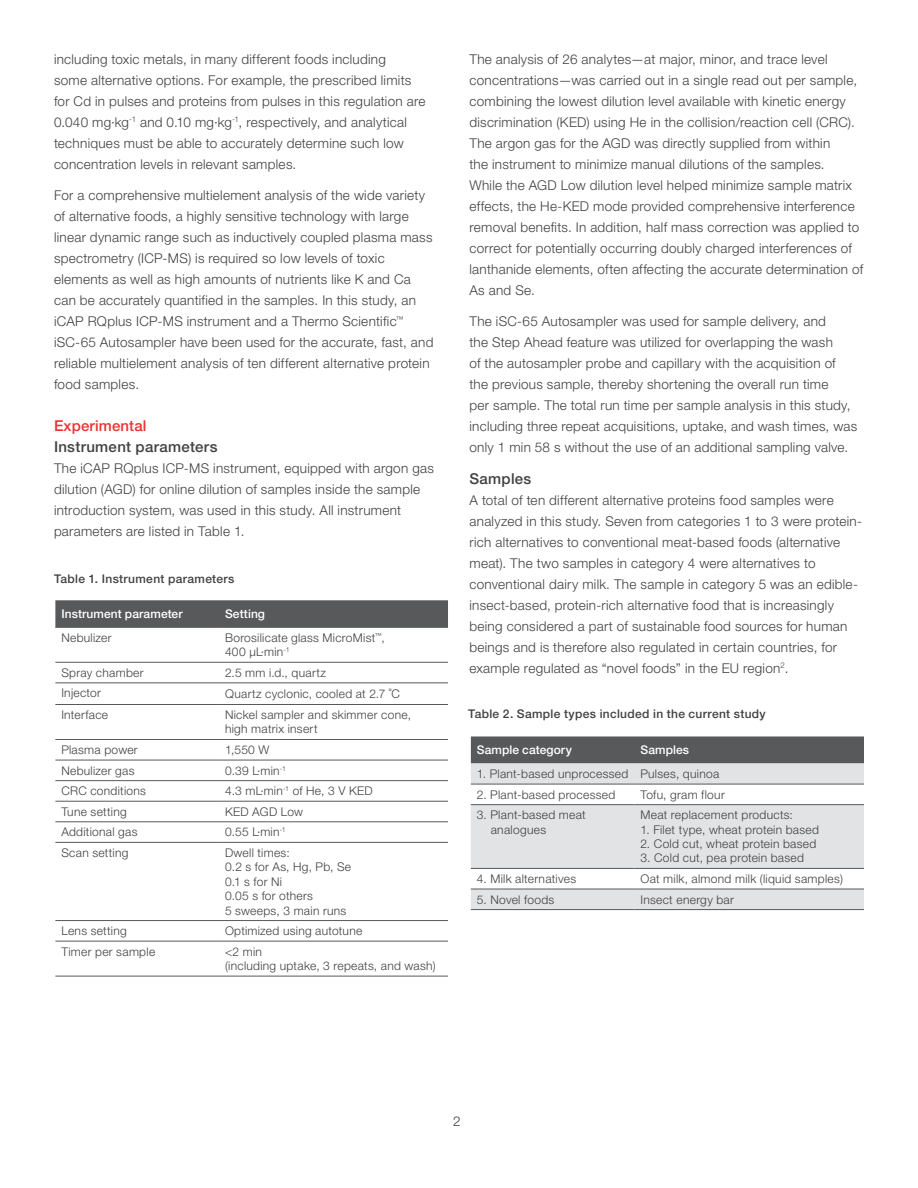
<style>
.page{position:relative;width:918px;height:1188px;background:#fff}
.page>*{position:absolute;margin:0;border:0;box-sizing:border-box;transform-origin:0 0}
.t1{font:500 15px "Helvetica Neue LTW1 G";letter-spacing:.02em;color:#414042}
.t2{font:500 15px "Helvetica Neue LTW1 G";letter-spacing:.01em;color:#ee3134}
.t3{font:300 13.5px/21px "Helvetica Neue LTW1 G";letter-spacing:.02em;color:#414042}
.t4{font:300 12px/14.4px "Helvetica Neue LTW1 G";letter-spacing:.025em;color:#414042}
.t5{font:500 12px "Helvetica Neue LTW1 G";letter-spacing:.03em;color:#414042}
.t6{font:500 12px "Helvetica Neue LTW1 G";letter-spacing:.01em;color:#fff}
</style>
<div class="page">
<div style="left:55px;top:600px;width:393px;height:27px;background:#58595b"></div>
<hr style="left:55px;top:627px;width:164px;height:1px;background:#58595b">
<hr style="left:219px;top:627px;width:229px;height:1px;background:#58595b">
<hr style="left:55px;top:662px;width:164px;height:1px;background:#58595b">
<hr style="left:55px;top:683px;width:164px;height:1px;background:#58595b">
<hr style="left:55px;top:704px;width:164px;height:1px;background:#58595b">
<hr style="left:55px;top:739px;width:164px;height:1px;background:#58595b">
<hr style="left:55px;top:760px;width:164px;height:1px;background:#58595b">
<hr style="left:55px;top:780px;width:164px;height:1px;background:#58595b">
<hr style="left:55px;top:801px;width:164px;height:1px;background:#58595b">
<hr style="left:55px;top:822px;width:164px;height:1px;background:#58595b">
<hr style="left:55px;top:842px;width:164px;height:1px;background:#58595b">
<hr style="left:55px;top:920px;width:164px;height:1px;background:#58595b">
<hr style="left:55px;top:941px;width:164px;height:1px;background:#58595b">
<hr style="left:55px;top:976px;width:164px;height:1px;background:#58595b">
<hr style="left:219px;top:662px;width:229px;height:1px;background:#58595b">
<hr style="left:219px;top:683px;width:229px;height:1px;background:#58595b">
<hr style="left:219px;top:704px;width:229px;height:1px;background:#58595b">
<hr style="left:219px;top:739px;width:229px;height:1px;background:#58595b">
<hr style="left:219px;top:760px;width:229px;height:1px;background:#58595b">
<hr style="left:219px;top:780px;width:229px;height:1px;background:#58595b">
<hr style="left:219px;top:801px;width:229px;height:1px;background:#58595b">
<hr style="left:219px;top:822px;width:229px;height:1px;background:#58595b">
<hr style="left:219px;top:842px;width:229px;height:1px;background:#58595b">
<hr style="left:219px;top:920px;width:229px;height:1px;background:#58595b">
<hr style="left:219px;top:941px;width:229px;height:1px;background:#58595b">
<hr style="left:219px;top:976px;width:229px;height:1px;background:#58595b">
<svg style="left:471px;top:736px;width:393px;height:28px;background:#5e5f61"></svg>
<div style="left:471px;top:764px;width:393px;height:145px;background:#e2e3e4"></div>
<svg style="left:471px;top:785px;width:393px;height:104px"></svg>
<hr style="left:471px;top:868px;width:164px;height:1px;background:#58595b">
<hr style="left:471px;top:889px;width:164px;height:1px;background:#58595b">
<hr style="left:471px;top:909px;width:164px;height:1px;background:#58595b">
<hr style="left:634px;top:868px;width:230px;height:1px;background:#58595b">
<hr style="left:634px;top:889px;width:230px;height:1px;background:#58595b">
<hr style="left:634px;top:909px;width:230px;height:1px;background:#58595b">
<hr style="left:471px;top:784px;width:164px;height:1px;background:#58595b">
<hr style="left:634px;top:784px;width:230px;height:1px;background:#58595b">
<hr style="left:471px;top:804px;width:164px;height:1px;background:#58595b">
<hr style="left:634px;top:804px;width:230px;height:1px;background:#58595b">
<p class="t3" style="left:54px;top:48px;width:373px">including toxic metals, in many different foods including<br>some alternative options. For example, the prescribed limits for Cd in pulses and proteins from pulses in this regulation are 0.040 mg·kg<sup>-1</sup> and 0.10 mg·kg<sup>-1</sup>, respectively, and analytical techniques must be able to accurately determine such low concentration levels in relevant samples.</p>
<p class="t3" style="left:54px;top:185px;width:381px">For a comprehensive multielement analysis of the wide variety of alternative foods, a highly sensitive technology with large linear dynamic range such as inductively coupled plasma mass spectrometry (ICP-MS) is required so low levels of toxic elements as well as high amounts of nutrients like K and Ca can be accurately quantified in the samples. In this study, an iCAP RQplus ICP-MS instrument and a Thermo Scientific<sup>™ </sup>iSC-65 Autosampler have been used for the accurate, fast, and reliable multielement analysis of ten different alternative protein food samples.</p>
<p class="t2" style="left:54px;top:417px;width:94px">Experimental</p>
<p class="t1" style="left:54px;top:438px;width:165px">Instrument parameters</p>
<p class="t3" style="left:54px;top:458px;width:381px">The iCAP RQplus ICP-MS instrument, equipped with argon gas dilution (AGD) for online dilution of samples inside the sample introduction system, was used in this study. All instrument parameters are listed in Table 1.</p>
<p class="t5" style="left:54px;top:572px;width:182px">Table 1. Instrument parameters</p>
<p class="t6" style="left:61px;top:607px;width:123px">Instrument parameter</p>
<p class="t6" style="left:225px;top:607px;width:42px">Setting</p>
<p class="t4" style="left:61px;top:630px;width:52px">Nebulizer</p>
<p class="t4" style="left:225px;top:630px;width:161px">Borosilicate glass MicroMist<sup>™</sup>,<br>400 μL·min<sup>-1</sup></p>
<p class="t4" style="left:61px;top:665px;width:84px">Spray chamber</p>
<p class="t4" style="left:225px;top:665px;width:102px">2.5 mm i.d., quartz</p>
<p class="t4" style="left:61px;top:686px;width:41px">Injector</p>
<p class="t4" style="left:225px;top:686px;width:176px">Quartz cyclonic, cooled at 2.7 ˚C</p>
<p class="t4" style="left:61px;top:708px;width:48px">Interface</p>
<p class="t4" style="left:225px;top:708px;width:188px">Nickel sampler and skimmer cone, high matrix insert</p>
<p class="t4" style="left:61px;top:743px;width:78px">Plasma power</p>
<p class="t4" style="left:225px;top:743px;width:46px">1,550 W</p>
<p class="t4" style="left:61px;top:763px;width:75px">Nebulizer gas</p>
<p class="t4" style="left:225px;top:763px;width:62px">0.39 L·min<sup>-1</sup></p>
<p class="t4" style="left:61px;top:784px;width:86px">CRC conditions</p>
<p class="t4" style="left:225px;top:784px;width:149px">4.3 mL∙min<sup>-1</sup> of He, 3 V KED</p>
<p class="t4" style="left:61px;top:804px;width:67px">Tune setting</p>
<p class="t4" style="left:225px;top:804px;width:80px">KED AGD Low</p>
<p class="t4" style="left:61px;top:825px;width:78px">Additional gas</p>
<p class="t4" style="left:225px;top:825px;width:62px">0.55 L·min<sup>-1</sup></p>
<p class="t4" style="left:61px;top:845px;width:69px">Scan setting</p>
<p class="t4" style="left:225px;top:845px;width:128px">Dwell times:<br>0.2 s for As, Hg, Pb, Se<br>0.1 s for Ni<br>0.05 s for others<br>5 sweeps, 3 main runs</p>
<p class="t4" style="left:61px;top:924px;width:67px">Lens setting</p>
<p class="t4" style="left:225px;top:924px;width:139px">Optimized using autotune</p>
<p class="t4" style="left:61px;top:944px;width:95px">Timer per sample</p>
<p class="t4" style="left:225px;top:944px;width:212px">&lt;2 min<br>(including uptake, 3 repeats, and wash)</p>
<p class="t3" style="left:470px;top:48px;width:395px">The analysis of 26 analytes—at major, minor, and trace level concentrations—was carried out in a single read out per sample, combining the lowest dilution level available with kinetic energy discrimination (KED) using He in the collision/reaction cell (CRC).<br>The argon gas for the AGD was directly supplied from within<br>the instrument to minimize manual dilutions of the samples.<br>While the AGD Low dilution level helped minimize sample matrix effects, the He-KED mode provided comprehensive interference removal benefits. In addition, half mass correction was applied to correct for potentially occurring doubly charged interferences of lanthanide elements, often affecting the accurate determination of As and Se.</p>
<p class="t3" style="left:470px;top:311px;width:389px">The iSC-65 Autosampler was used for sample delivery, and<br>the Step Ahead feature was utilized for overlapping the wash<br>of the autosampler probe and capillary with the acquisition of the previous sample, thereby shortening the overall run time<br>per sample. The total run time per sample analysis in this study, including three repeat acquisitions, uptake, and wash times, was only 1 min 58 s without the use of an additional sampling valve.</p>
<p class="t1" style="left:470px;top:469px;width:63px">Samples</p>
<p class="t3" style="left:470px;top:489px;width:394px">A total of ten different alternative proteins food samples were analyzed in this study. Seven from categories 1 to 3 were protein&shy;rich alternatives to conventional meat-based foods (alternative meat). The two samples in category 4 were alternatives to conventional dairy milk. The sample in category 5 was an edible&shy;insect-based, protein-rich alternative food that is increasingly being considered a part of sustainable food sources for human beings and is therefore also regulated in certain countries, for example regulated as “novel foods” in the EU region<sup>2</sup>.</p>
<p class="t5" style="left:468px;top:707px;width:299px">Table 2. Sample types included in the current study</p>
<p class="t6" style="left:477px;top:743px;width:97px">Sample category</p>
<p class="t6" style="left:641px;top:743px;width:50px">Samples</p>
<p class="t4" style="left:477px;top:767px;width:244px">1. Plant-based unprocessed Pulses, quinoa</p>
<p class="t4" style="left:477px;top:787px;width:140px">2. Plant-based processed</p>
<p class="t4" style="left:641px;top:787px;width:86px">Tofu, gram flour</p>
<p class="t4" style="left:491px;top:808px;width:96px;text-indent:-14px">3. Plant-based meat analogues</p>
<p class="t4" style="left:641px;top:808px;width:154px">Meat replacement products:</p>
<p class="t4" style="left:641px;top:822px;width:180px">1. Filet type, wheat protein based</p>
<p class="t4" style="left:641px;top:837px;width:177px">2. Cold cut, wheat protein based</p>
<p class="t4" style="left:641px;top:851px;width:165px">3. Cold cut, pea protein based</p>
<p class="t4" style="left:477px;top:871px;width:101px">4. Milk alternatives</p>
<p class="t4" style="left:641px;top:871px;width:204px">Oat milk, almond milk (liquid samples)</p>
<p class="t4" style="left:477px;top:892px;width:79px">5. Novel foods</p>
<p class="t4" style="left:641px;top:892px;width:95px">Insect energy bar</p>
<p class="t3" style="left:453px;top:1110px;width:9px">2</p>
</div>
